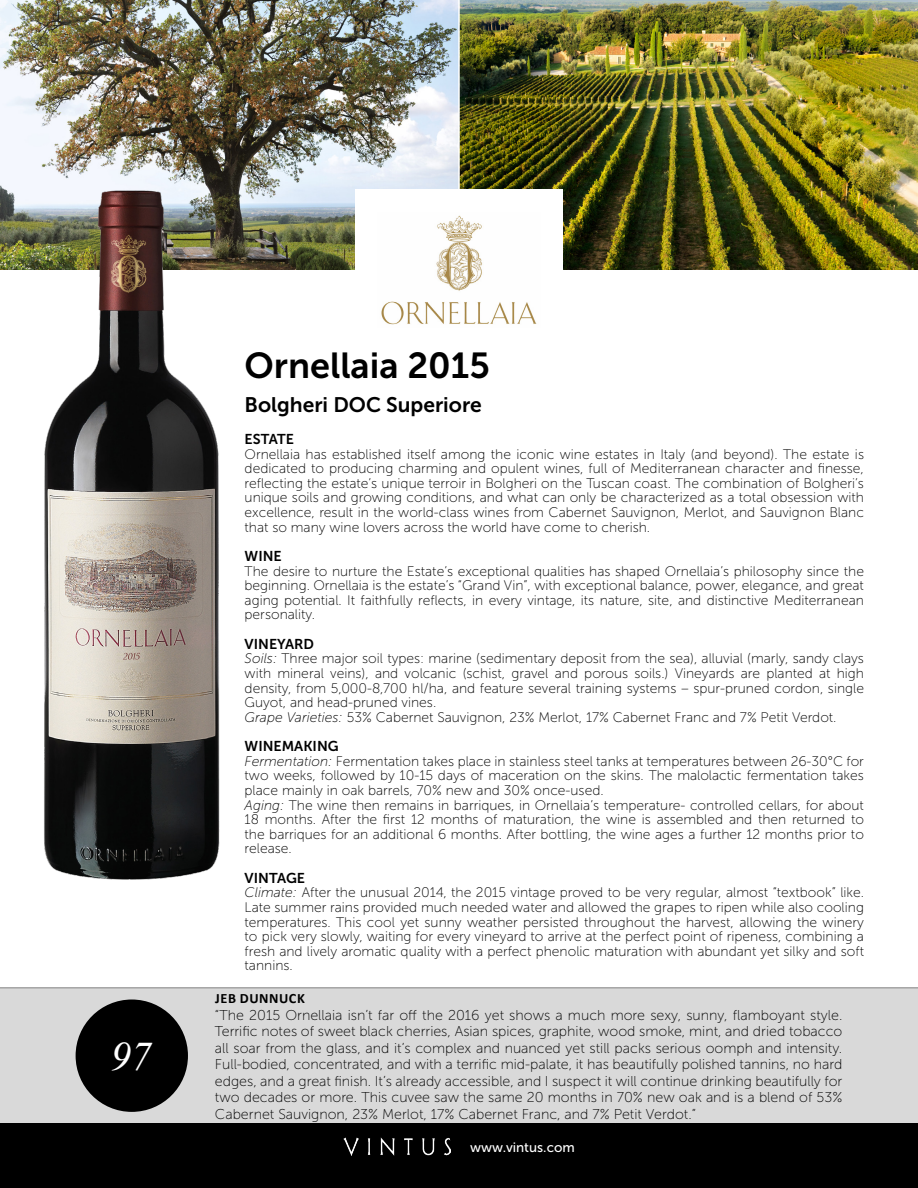
<style>
.page{position:relative;width:918px;height:1188px;background:#fff}
.page>*{position:absolute;margin:0;border:0;box-sizing:border-box;transform-origin:0 0}
.t1{font:italic 40.5px "Times New Roman";color:#fff}
.t2{font:36px "Museo Sans 700";color:#000}
.t3{font:21px "Museo Sans 700";color:#000}
.t4{font:14.25px/16.5px "Museo Sans 100";color:#000;text-align:justify}
.t5{font:14.25px "Museo Sans 700";color:#000}
.t6{font:700 14.25px "Calibri";letter-spacing:.04em;color:#000}
.t7{font:13.8px/14.5px "Museo Sans 100";color:#000;text-align:justify}
.t8{font:13.5px "Museo Sans 500";color:#fff}
.s1{font-style:italic}
</style>
<div class="page">
<img style="left:0;top:0;width:918px;height:270px">
<hr style="left:458px;top:0;width:2px;height:270px;background:#fff">
<div style="left:355px;top:189px;width:208px;height:162px;background:#fff"></div>
<img style="left:381px;top:215px;width:156px;height:110px">
<div style="left:0;top:1123px;width:918px;height:65px;background:#000"></div>
<img style="left:343px;top:1138px;width:108px;height:18px">
<div style="left:0;top:988px;width:918px;height:135px;background:#d9d9d9"></div>
<div style="left:76px;top:1000px;width:112px;height:112px;background:#000;border-radius:50%"></div>
<hr style="left:0;top:987px;width:918px;height:1px;background:#7e7e7e">
<img style="left:38px;top:183px;width:187px;height:697px">
<h1 class="t1" style="left:111px;top:1028px;width:42px">97</h1>
<h2 class="t2" style="left:245px;top:346px;width:247px">Ornellaia 2015</h2>
<h3 class="t3" style="left:245px;top:393px;width:239px">Bolgheri DOC Superiore</h3>
<p class="t5" style="left:245px;top:431px;width:51px">ESTATE</p>
<p class="t7" style="left:245px;top:447px;width:621px">Ornellaia has established itself among the iconic wine estates in Italy (and beyond). The estate is dedicated to producing charming and opulent wines, full of Mediterranean character and finesse, reflecting the estate’s unique terroir in Bolgheri on the Tuscan coast. The combination of Bolgheri’s unique soils and growing conditions, and what can only be characterized as a total obsession with excellence, result in the world-class wines from Cabernet Sauvignon, Merlot, and Sauvignon Blanc that so many wine lovers across the world have come to cherish.</p>
<p class="t5" style="left:245px;top:548px;width:39px">WINE</p>
<p class="t7" style="left:245px;top:564px;width:621px">The desire to nurture the Estate’s exceptional qualities has shaped Ornellaia’s philosophy since the beginning. Ornellaia is the estate’s “Grand Vin”, with exceptional balance, power, elegance, and great aging potential. It faithfully reflects, in every vintage, its nature, site, and distinctive Mediterranean personality.</p>
<p class="t5" style="left:245px;top:636px;width:71px">VINEYARD</p>
<p class="t7" style="left:245px;top:651px;width:621px;text-align:left"><span class="s1">Soils:</span> Three major soil types: marine (sedimentary deposit from the sea), alluvial (marly, sandy clays with mineral veins), and volcanic (schist, gravel and porous soils.) Vineyards are planted at high density, from 5,000-8,700 hl/ha, and feature several training systems – spur-pruned cordon, single Guyot, and head-pruned vines.<br><span class="s1">Grape Varieties:</span> 53% Cabernet Sauvignon, 23% Merlot, 17% Cabernet Franc and 7% Petit Verdot.</p>
<p class="t5" style="left:245px;top:738px;width:96px">WINEMAKING</p>
<p class="t7" style="left:245px;top:754px;width:621px;text-align:left"><span class="s1">Fermentation:</span> Fermentation takes place in stainless steel tanks at temperatures between 26-30°C for two weeks, followed by 10-15 days of maceration on the skins. The malolactic fermentation takes place mainly in oak barrels, 70% new and 30% once-used.<br><span class="s1">Aging:</span> The wine then remains in barriques, in Ornellaia’s temperature- controlled cellars, for about 18 months. After the first 12 months of maturation, the wine is assembled and then returned to the barriques for an additional 6 months. After bottling, the wine ages a further 12 months prior to release.</p>
<p class="t5" style="left:245px;top:870px;width:62px">VINTAGE</p>
<p class="t7" style="left:245px;top:885px;width:621px"><span class="s1">Climate:</span> After the unusual 2014, the 2015 vintage proved to be very regular, almost “textbook” like.<br>Late summer rains provided much needed water and allowed the grapes to ripen while also cooling temperatures. This cool yet sunny weather persisted throughout the harvest, allowing the winery to pick very slowly, waiting for every vineyard to arrive at the perfect point of ripeness, combining a fresh and lively aromatic quality with a perfect phenolic maturation with abundant yet silky and soft tannins.</p>
<p class="t6" style="left:215px;top:988px;width:91px">JEB DUNNUCK</p>
<p class="t4" style="left:215px;top:1007px;width:629px">“The 2015 Ornellaia isn’t far off the 2016 yet shows a much more sexy, sunny, flamboyant style.<br>Terrific notes of sweet black cherries, Asian spices, graphite, wood smoke, mint, and dried tobacco all soar from the glass, and it’s complex and nuanced yet still packs serious oomph and intensity.<br>Full-bodied, concentrated, and with a terrific mid-palate, it has beautifully polished tannins, no hard edges, and a great finish. It’s already accessible, and I suspect it will continue drinking beautifully for two decades or more. This cuvee saw the same 20 months in 70% new oak and is a blend of 53% Cabernet Sauvignon, 23% Merlot, 17% Cabernet Franc, and 7% Petit Verdot.”</p>
<p class="t8" style="left:470px;top:1140px;width:106px">www.vintus.com</p>
</div>
